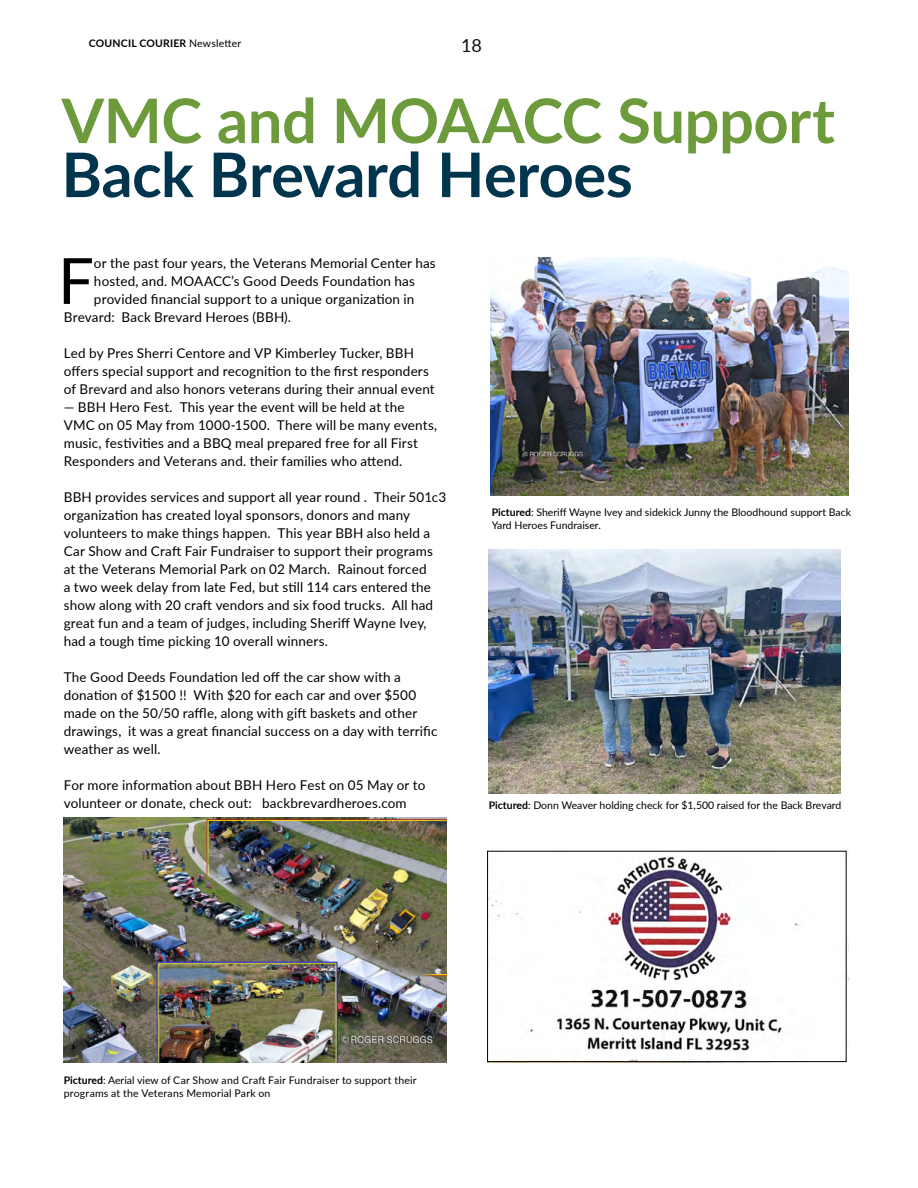
<style>
.page{position:relative;width:918px;height:1188px;background:#fff}
.page>*{position:absolute;margin:0;border:0;box-sizing:border-box;transform-origin:0 0}
.t1{font:63.75px "Lato";color:#000}
.t2{font:700 61.5px "Lato";letter-spacing:-.01em;color:#6d9b3c}
.t3{font:700 61.5px "Lato";letter-spacing:-.01em;color:#00354d}
.t4{font:18px "Lato";color:#0d0d0d}
.t5{font:13.5px/18px "Lato";letter-spacing:.01em;color:#000}
.t6{font:10.5px/12.6px "Lato";color:#000}
.t7{font:10.5px/12.6px "Lato";letter-spacing:.02em;color:#000}
.t8{font:700 10.5px "Lato";letter-spacing:.02em;color:#000}
.s1{font-weight:400}
.s2{font-weight:700}
</style>
<div class="page">
<img style="left:490px;top:257px;width:358px;height:238px">
<img style="left:64px;top:817px;width:382px;height:245px">
<img style="left:489px;top:550px;width:352px;height:244px">
<img style="left:487px;top:850px;width:361px;height:210px">
<div style="left:487px;top:851px;width:360px;height:211px;border:1px solid #000"></div>
<p class="t8" style="left:89px;top:35px;width:154px">COUNCIL COURIER <span class="s1">Newsletter</span></p>
<h3 class="t4" style="left:461px;top:33px;width:22px">18</h3>
<h2 class="t2" style="left:61px;top:75px;width:775px">VMC and MOAACC Support</h2>
<h2 class="t3" style="left:61px;top:129px;width:573px">Back Brevard Heroes</h2>
<h1 class="t1" style="left:58px;top:235px;width:38px">F</h1>
<p class="t5" style="left:94px;top:253px;width:343px">or the past four years, the Veterans Memorial Center has</p>
<p class="t5" style="left:94px;top:271px;width:322px">hosted, and. MOAACC’s Good Deeds Foundation has</p>
<p class="t5" style="left:94px;top:289px;width:322px">provided financial support to a unique organization in</p>
<p class="t5" style="left:64px;top:307px;width:229px">Brevard: Back Brevard Heroes (BBH).</p>
<p class="t5" style="left:64px;top:343px;width:372px">Led by Pres Sherri Centore and VP Kimberley Tucker, BBH offers special support and recognition to the first responders of Brevard and also honors veterans during their annual event</p>
<p class="t5" style="left:64px;top:397px;width:375px">— BBH Hero Fest. This year the event will be held at the VMC on 05 May from 1000-1500. There will be many events, music, festivities and a BBQ meal prepared free for all First Responders and Veterans and. their families who attend.</p>
<p class="t5" style="left:64px;top:487px;width:384px">BBH provides services and support all year round . Their 501c3 organization has created loyal sponsors, donors and many volunteers to make things happen. This year BBH also held a Car Show and Craft Fair Fundraiser to support their programs at the Veterans Memorial Park on 02 March. Rainout forced<br>a two week delay from late Fed, but still 114 cars entered the show along with 20 craft vendors and six food trucks. All had great fun and a team of judges, including Sheriff Wayne Ivey, had a tough time picking 10 overall winners.</p>
<p class="t5" style="left:64px;top:667px;width:375px">The Good Deeds Foundation led off the car show with a donation of $1500 !! With $20 for each car and over $500 made on the 50/50 raffle, along with gift baskets and other drawings, it was a great financial success on a day with terrific weather as well.</p>
<p class="t5" style="left:64px;top:775px;width:363px">For more information about BBH Hero Fest on 05 May or to volunteer or donate, check out: backbrevardheroes.com</p>
<p class="t6" style="left:492px;top:505px;width:361px"><span class="s2">Pictured</span>: Sheriff Wayne Ivey and sidekick Junny the Bloodhound support Back<br>Yard Heroes Fundraiser.</p>
<p class="t6" style="left:489px;top:798px;width:354px"><span class="s2">Pictured</span>: Donn Weaver holding check for $1,500 raised for the Back Brevard</p>
<p class="t7" style="left:64px;top:1074px;width:354px"><span class="s2">Pictured</span>: Aerial view of Car Show and Craft Fair Fundraiser to support their programs at the Veterans Memorial Park on</p>
</div>
